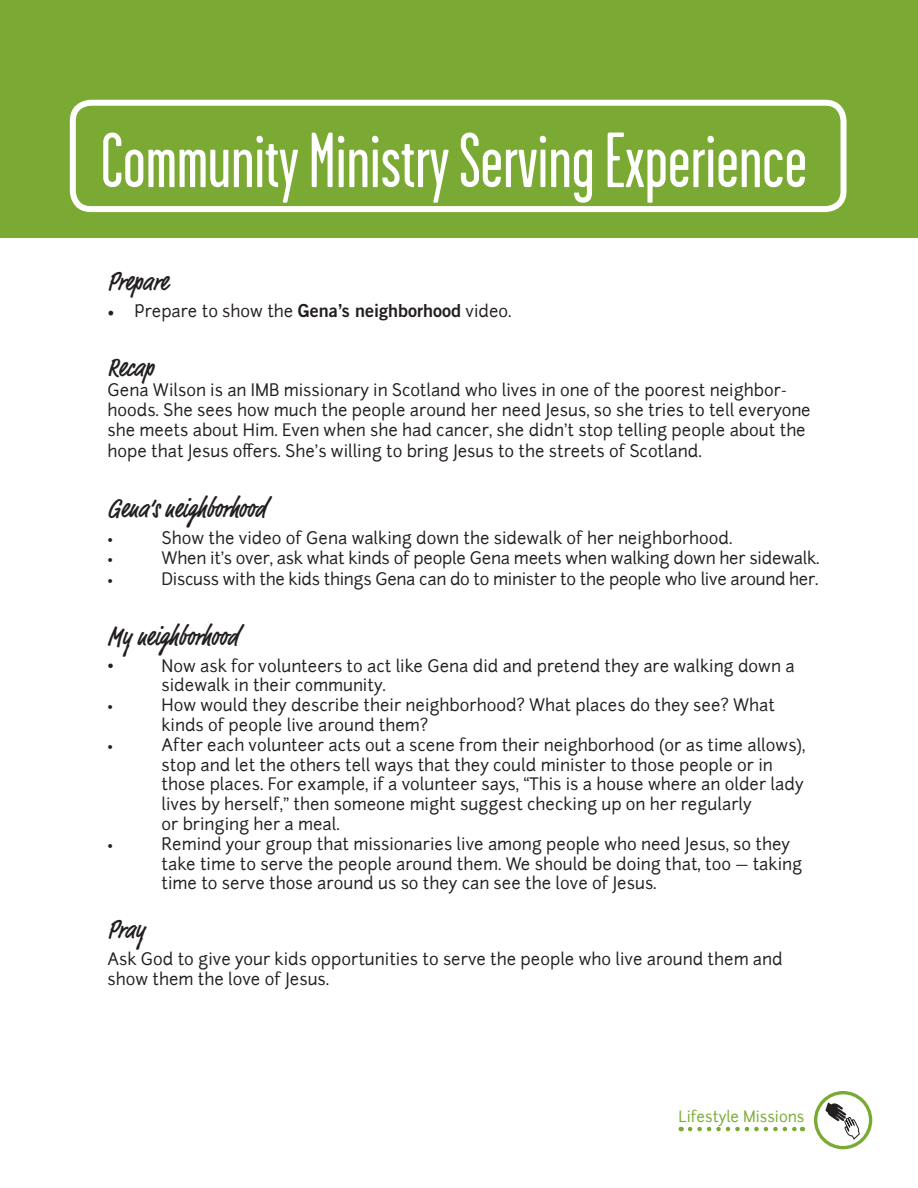
<style>
.page{position:relative;width:918px;height:1188px;background:#fff}
.page>*{position:absolute;margin:0;border:0;box-sizing:border-box;transform-origin:0 0}
.t1{font:78px "Garage Gothic";color:#fff}
.t2{font:500 condensed 27px "Market";color:#231f20}
.t3{font:18px "Gill Sans";color:#231f20}
.t4{font:16.5px/19.8px "Junction";color:#231f20}
.t5{font:16.5px "Junction";letter-spacing:-.02em;color:#231f20}
.t6{font:15px "Junction";color:#7aaa33}
.s1{font-family:"Minion Pro";font-size:18px}
.s2{font-family:"Trade Gothic LT Std Bd 2";font-size:18px}
</style>
<div class="page">
<div style="left:814px;top:1091px;width:58px;height:58px;border:3px solid #7aaa33;border-radius:50%"></div>
<svg style="left:690px;top:1127px;width:113px;height:4px"></svg>
<svg style="left:825px;top:1102px;width:35px;height:37px"></svg>
<div style="left:0;top:0;width:918px;height:238px;background:#7aaa33"></div>
<div style="left:70px;top:100px;width:777px;height:112px;border:6px solid #fff;border-radius:18px"></div>
<p class="t1" style="left:101px;top:120px;width:708px">Community Ministry Serving Experience</p>
<p class="t2" style="left:108px;top:265px;width:62px">Prepare</p>
<p class="t4" style="left:108px;top:301px;width:406px"><span class="s1">•</span> Prepare to show the <span class="s2">Gena’s neighborhood</span> video.</p>
<p class="t2" style="left:108px;top:352px;width:48px">Recap</p>
<p class="t4" style="left:108px;top:380px;width:705px">Gena Wilson is an IMB missionary in Scotland who lives in one of the poorest neighbor&shy;hoods. She sees how much the people around her need Jesus, so she tries to tell everyone she meets about Him. Even when she had cancer, she didn’t stop telling people about the</p>
<p class="t4" style="left:108px;top:442px;width:596px">hope that Jesus offers. She’s willing to bring Jesus to the streets of Scotland.</p>
<p class="t2" style="left:108px;top:492px;width:160px">Gena’s neighborhood</p>
<p class="t4" style="left:108px;top:528px;width:7px">•</p>
<p class="t4" style="left:162px;top:528px;width:572px">Show the video of Gena walking down the sidewalk of her neighborhood.</p>
<p class="t4" style="left:108px;top:548px;width:7px">•</p>
<p class="t4" style="left:162px;top:548px;width:659px">When it’s over, ask what kinds of people Gena meets when walking down her sidewalk.</p>
<p class="t4" style="left:108px;top:569px;width:7px">•</p>
<p class="t5" style="left:162px;top:569px;width:658px">Discuss with the kids things Gena can do to minister to the people who live around her.</p>
<p class="t2" style="left:108px;top:620px;width:132px">My neighborhood</p>
<p class="t3" style="left:108px;top:655px;width:8px">•</p>
<p class="t4" style="left:162px;top:656px;width:635px">Now ask for volunteers to act like Gena did and pretend they are walking down a sidewalk in their community.</p>
<p class="t4" style="left:108px;top:695px;width:7px">•</p>
<p class="t4" style="left:162px;top:695px;width:615px">How would they describe their neighborhood? What places do they see? What kinds of people live around them?</p>
<p class="t4" style="left:108px;top:735px;width:7px">•</p>
<p class="t4" style="left:162px;top:735px;width:645px">After each volunteer acts out a scene from their neighborhood (or as time allows), stop and let the others tell ways that they could minister to those people or in those places. For example, if a volunteer says, “This is a house where an older lady lives by herself,” then someone might suggest checking up on her regularly<br>or bringing her a meal.</p>
<p class="t4" style="left:108px;top:834px;width:7px">•</p>
<p class="t4" style="left:162px;top:834px;width:642px">Remind your group that missionaries live among people who need Jesus, so they take time to serve the people around them. We should be doing that, too — taking time to serve those around us so they can see the love of Jesus.</p>
<p class="t2" style="left:108px;top:913px;width:39px">Pray</p>
<p class="t4" style="left:108px;top:949px;width:677px">Ask God to give your kids opportunities to serve the people who live around them and show them the love of Jesus.</p>
<p class="t6" style="left:678px;top:1107px;width:127px">Lifestyle Missions</p>
</div>
